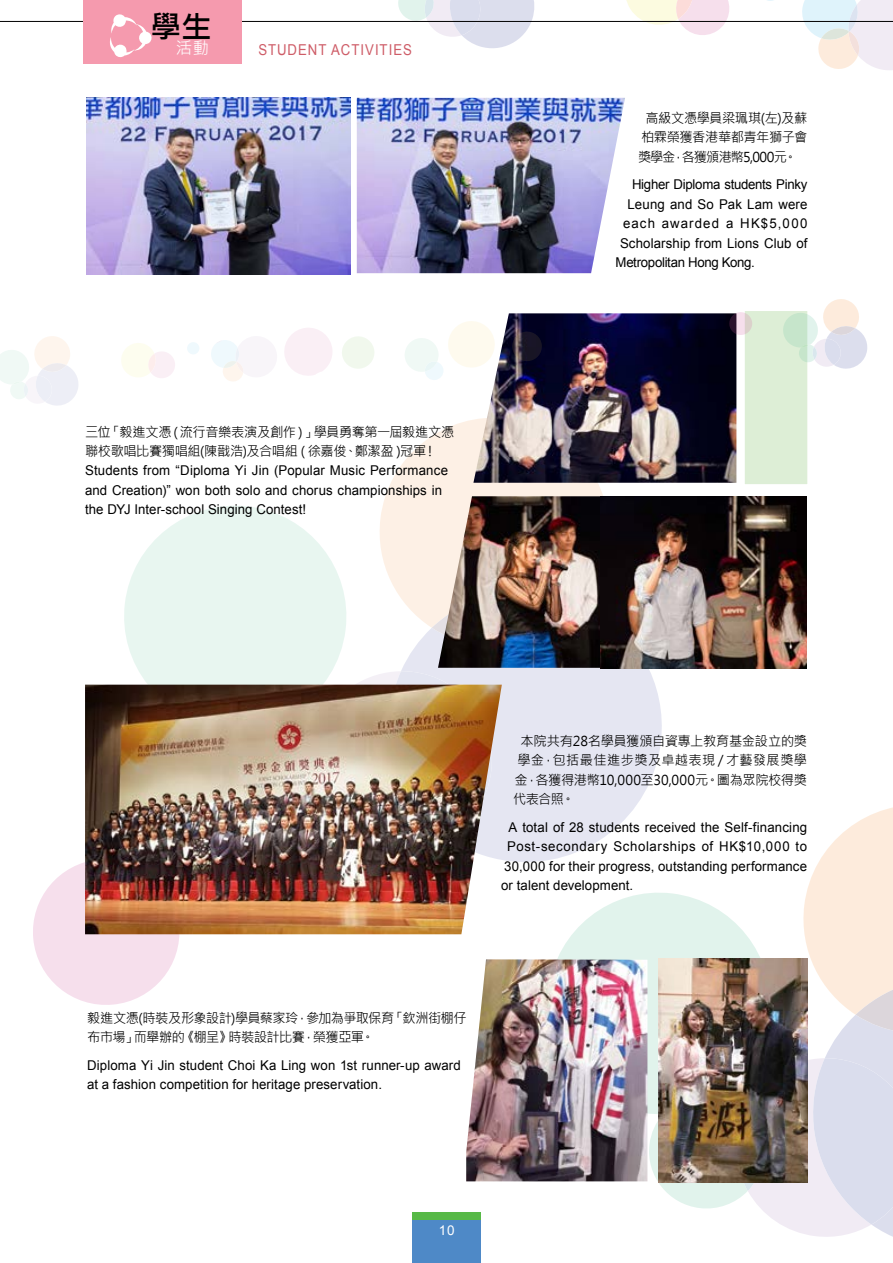
<style>
.page{position:relative;width:893px;height:1263px;background:#fff}
.page>*{position:absolute;margin:0;border:0;box-sizing:border-box;transform-origin:0 0}
.t1{font:700 30.75px "Microsoft Jheng Hei";color:#000}
.t2{font:16.5px "Microsoft Jheng Hei";color:#fff}
.t3{font:15px "Arial";letter-spacing:.075em;color:#ce5c67;scale:.88 1}
.t4{font:13.5px/19.5px "Arial";letter-spacing:.01em;color:#000}
.t5{font:13.5px/19.5px "Microsoft Jheng Hei";letter-spacing:-.03em;color:#000}
.t6{font:13.5px "Arial";letter-spacing:.045em;color:#000}
.t7{font:13.5px "Arial";letter-spacing:-.025em;color:#000}
.t8{font:13.5px "Microsoft Jheng Hei";letter-spacing:.025em;color:#000}
.t9{font:13.5px "Arial";letter-spacing:-.02em;color:#000}
.t10{font:13.5px "Arial";letter-spacing:.085em;color:#000}
.t11{font:13.5px "Arial";color:#fff}
</style>
<div class="page">
<svg style="left:620px;top:0;width:113px;height:35px"></svg>
<svg style="left:396px;top:0;width:142px;height:48px"></svg>
<svg style="left:801px;top:0;width:92px;height:70px"></svg>
<svg style="left:118px;top:506px;width:228px;height:179px;fill:#e8f6f0"></svg>
<svg style="left:401px;top:628px;width:267px;height:234px;fill:#e5e6f2"></svg>
<svg style="left:222px;top:671px;width:275px;height:14px"></svg>
<svg style="left:380px;top:420px;width:223px;height:208px;fill:#fdf0e5"></svg>
<svg style="left:432px;top:587px;width:6px;height:63px"></svg>
<div style="left:743px;top:310px;width:65px;height:175px;background:#ddeed6;border:1px solid #fff"></div>
<img style="left:473px;top:313px;width:263px;height:170px">
<img style="left:438px;top:496px;width:162px;height:172px">
<img style="left:600px;top:496px;width:207px;height:172px">
<img style="left:87px;top:98px;width:264px;height:176px">
<img style="left:357px;top:98px;width:268px;height:175px">
<svg style="left:121px;top:343px;width:54px;height:35px"></svg>
<svg style="left:511px;top:331px;width:32px;height:31px"></svg>
<svg style="left:342px;top:336px;width:32px;height:33px"></svg>
<div style="left:187px;top:342px;width:13px;height:13px;background:#eff9fd;border-radius:50%"></div>
<svg style="left:405px;top:320px;width:91px;height:60px"></svg>
<svg style="left:0;top:336px;width:78px;height:70px"></svg>
<svg style="left:211px;top:328px;width:121px;height:53px"></svg>
<svg style="left:557px;top:893px;width:89px;height:66px;fill:#e1f3ec"></svg>
<svg style="left:33px;top:862px;width:150px;height:143px"></svg>
<svg style="left:646px;top:798px;width:247px;height:439px"></svg>
<svg style="left:729px;top:312px;width:23px;height:23px"></svg>
<svg style="left:782px;top:299px;width:85px;height:71px"></svg>
<img style="left:466px;top:959px;width:181px;height:222px">
<img style="left:85px;top:685px;width:417px;height:249px">
<img style="left:658px;top:958px;width:150px;height:224px">
<hr style="left:0;top:21px;width:893px;height:1px;background:#000">
<div style="left:412px;top:1212px;width:68px;height:51px;background:#4e89c7"></div>
<div style="left:412px;top:1212px;width:68px;height:8px;background:#57b947"></div>
<div style="left:83px;top:0;width:159px;height:64px;background:#f59aae"></div>
<svg style="left:110px;top:14px;width:42px;height:44px"></svg>
<h1 class="t1" style="left:150px;top:8px;width:63px">學生</h1>
<p class="t2" style="left:176px;top:38px;width:35px">活動</p>
<p class="t3" style="left:259px;top:40px;width:176px">STUDENT ACTIVITIES</p>
<p class="t5" style="left:85px;top:422px;width:371px">三位「毅進文憑（流行音樂表演及創作）」學員勇奪第一屆毅進文憑聯校歌唱比賽獨唱組(陳戩浩)及合唱組 ( 徐嘉俊、鄭潔盈 )冠軍！</p>
<p class="t4" style="left:85px;top:461px;width:365px">Students from “Diploma Yi Jin (Popular Music Performance and Creation)” won both solo and chorus championships in the DYJ Inter-school Singing Contest!</p>
<p class="t5" style="left:638px;top:108px;width:171px;text-align:justify;text-indent:8px">高級文憑學員梁珮琪(左)及蘇柏霖榮獲香港華都青年獅子會獎學金，各獲頒港幣5,000元。</p>
<p class="t7" style="left:632px;top:176px;width:177px">Higher Diploma students Pinky</p>
<p class="t4" style="left:627px;top:194px;width:181px">Leung and So Pak Lam were</p>
<p class="t10" style="left:623px;top:215px;width:186px">each awarded a HK$5,000</p>
<p class="t4" style="left:620px;top:233px;width:189px">Scholarship from Lions Club of</p>
<p class="t9" style="left:615px;top:254px;width:141px">Metropolitan Hong Kong.</p>
<p class="t5" style="left:521px;top:731px;width:288px">本院共有28名學員獲頒自資專上教育基金設立的獎</p>
<p class="t8" style="left:518px;top:752px;width:291px">學金，包括最佳進步獎及卓越表現／才藝發展獎學</p>
<p class="t5" style="left:515px;top:770px;width:294px">金，各獲得港幣10,000至30,000元。圖為眾院校得獎</p>
<p class="t5" style="left:513px;top:789px;width:63px">代表合照。</p>
<p class="t4" style="left:509px;top:817px;width:300px">A total of 28 students received the Self-financing</p>
<p class="t6" style="left:507px;top:837px;width:301px">Post-secondary Scholarships of HK$10,000 to</p>
<p class="t4" style="left:504px;top:856px;width:305px">30,000 for their progress, outstanding performance</p>
<p class="t4" style="left:501px;top:876px;width:134px">or talent development.</p>
<p class="t5" style="left:87px;top:1008px;width:381px">毅進文憑(時裝及形象設計)學員蔡家玲，參加為爭取保育「欽洲街棚仔布市場」而舉辦的《棚呈》時裝設計比賽，榮獲亞軍。</p>
<p class="t4" style="left:87px;top:1055px;width:375px">Diploma Yi Jin student Choi Ka Ling won 1st runner-up award at a fashion competition for heritage preservation.</p>
<p class="t11" style="left:439px;top:1221px;width:18px">10</p>
</div>
